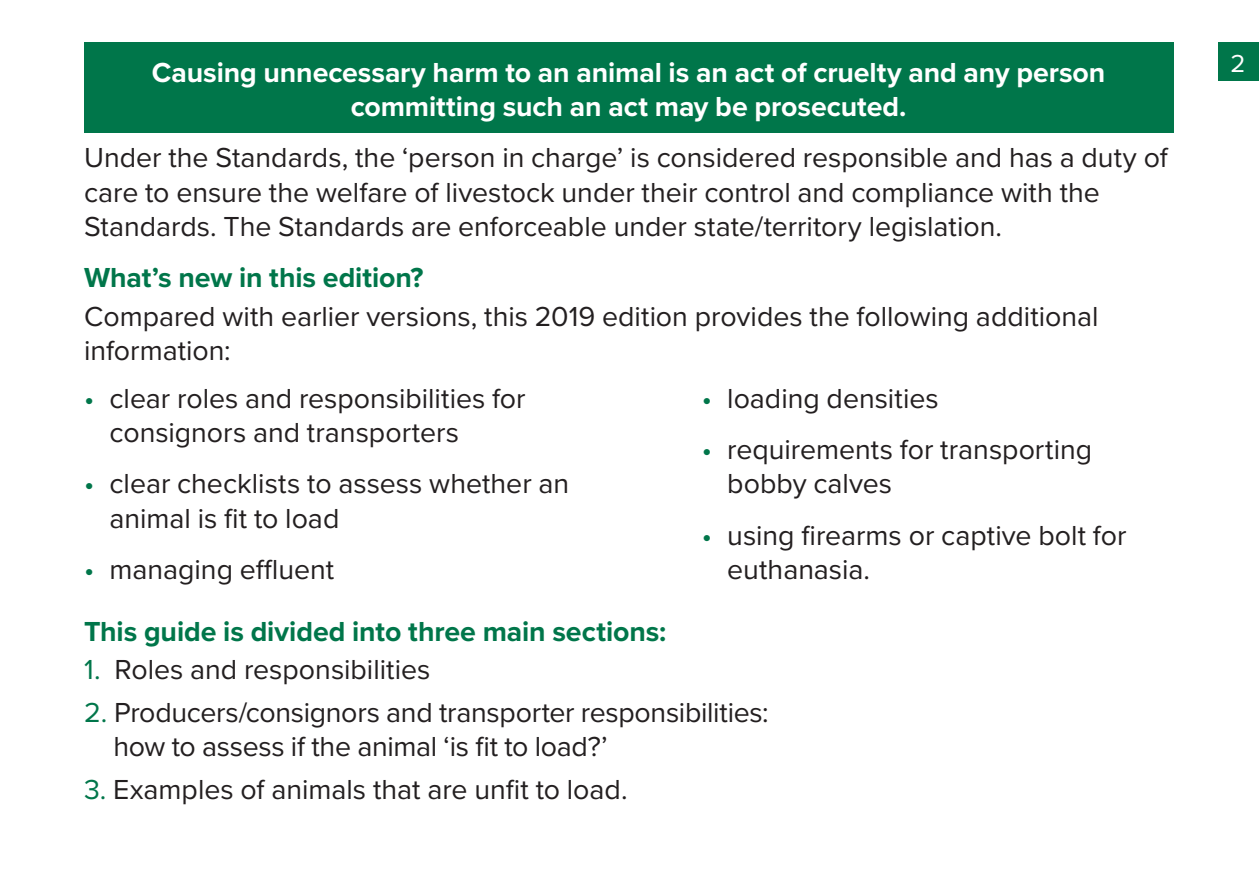
<style>
.page{position:relative;width:1259px;height:893px;background:#fff}
.page>*{position:absolute;margin:0;border:0;box-sizing:border-box;transform-origin:0 0}
.t1{font:28.5px/34.2px "Proxima Nova";color:#231f20}
.t2{font:700 28.5px/34.2px "Proxima Nova";letter-spacing:-.005em;color:#fff;text-align:center}
.t3{font:700 28.5px "Proxima Nova";letter-spacing:-.005em;color:#00764a}
.t4{font:25.5px "Proxima Nova";color:#fff}
.s1{color:#00764a}
</style>
<div class="page">
<div style="left:1217px;top:42px;width:41px;height:39px;background:#00764a"></div>
<div style="left:84px;top:42px;width:1089px;height:91px;background:#00764a"></div>
<p class="t2" style="left:152px;top:56px;width:955px">Causing unnecessary harm to an animal is an act of cruelty and any person committing such an act may be prosecuted.</p>
<p class="t1" style="left:84px;top:139px;width:1085px">Under the Standards, the ‘person in charge’ is considered responsible and has a duty of care to ensure the welfare of livestock under their control and compliance with the<br>Standards. The Standards are enforceable under state/territory legislation.</p>
<p class="t3" style="left:84px;top:260px;width:341px">What’s new in this edition?</p>
<p class="t1" style="left:84px;top:297px;width:1015px">Compared with earlier versions, this 2019 edition provides the following additional information:</p>
<p class="t1" style="left:110px;top:380px;width:417px;text-indent:-26px"><span class="s1">•</span> clear roles and responsibilities for consignors and transporters</p>
<p class="t1" style="left:110px;top:465px;width:461px;text-indent:-26px"><span class="s1">•</span> clear checklists to assess whether an animal is fit to load</p>
<p class="t1" style="left:84px;top:551px;width:252px"><span class="s1">•</span> managing effluent</p>
<p class="t1" style="left:701px;top:380px;width:238px"><span class="s1">•</span> loading densities</p>
<p class="t1" style="left:727px;top:431px;width:366px;text-indent:-26px"><span class="s1">•</span> requirements for transporting bobby calves</p>
<p class="t1" style="left:727px;top:516px;width:401px;text-indent:-26px"><span class="s1">•</span> using firearms or captive bolt for euthanasia.</p>
<p class="t3" style="left:84px;top:614px;width:584px">This guide is divided into three main sections:</p>
<p class="t1" style="left:84px;top:651px;width:348px"><span class="s1">1.</span> Roles and responsibilities</p>
<p class="t1" style="left:113px;top:693px;width:657px;text-indent:-29px"><span class="s1">2.</span> Producers/consignors and transporter responsibilities: how to assess if the animal ‘is fit to load?’</p>
<p class="t1" style="left:84px;top:770px;width:545px"><span class="s1">3.</span> Examples of animals that are unfit to load.</p>
<p class="t4" style="left:1230px;top:44px;width:16px">2</p>
</div>
